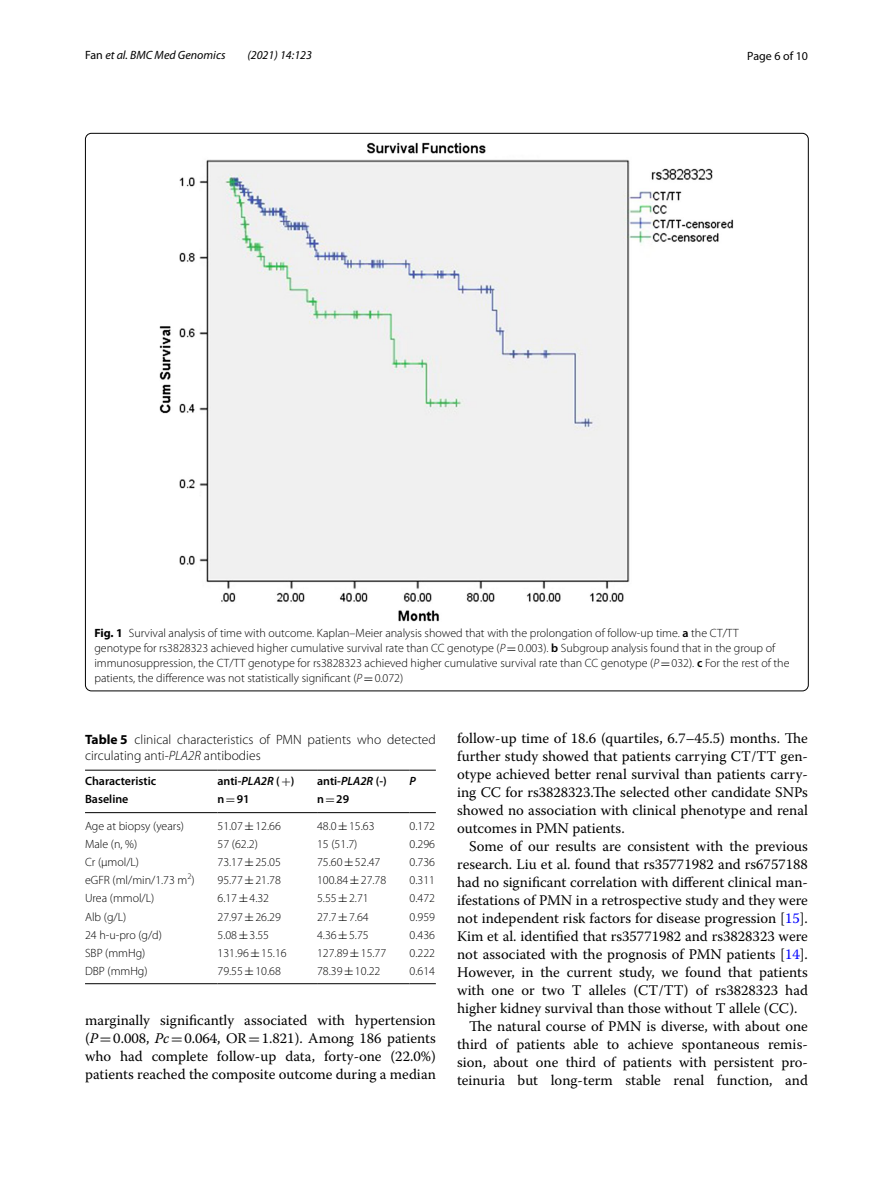
<style>
.page{position:relative;width:893px;height:1187px;background:#fff}
.page>*{position:absolute;margin:0;border:0;box-sizing:border-box;transform-origin:0 0}
.t1{font:14.7px/18px "Warnock Pro";color:#000;text-align:justify}
.t2{font:300 13.5px/16.5px "Myriad Pro";color:#000}
.t3{font:300 12px/15px "Myriad Pro";color:#000}
.t4{font:600 12px "Myriad Pro";color:#000}
.t5{font:italic 12px "Myriad Pro";color:#000}
.t6{font:12px "Myriad Pro";color:#000}
.t7{font:italic 600 12px "Myriad Pro";color:#000}
.s1{font-style:normal}
.s2{font-weight:700}
.s3{font-weight:600}
.s4{font-style:italic}
.s5{font-family:"MTSY";font-weight:400}
.s6{font-family:"MTSY"}
.s7{color:#00f}
</style>
<div class="page">
<img style="left:160px;top:142px;width:574px;height:479px">
<hr style="left:85px;top:769px;width:132px;height:1px;background:#000">
<hr style="left:217px;top:769px;width:100px;height:1px;background:#000">
<hr style="left:317px;top:769px;width:93px;height:1px;background:#000">
<svg style="left:410px;top:769px;width:26px;height:1px"></svg>
<svg style="left:410px;top:812px;width:26px;height:1px"></svg>
<hr style="left:85px;top:812px;width:132px;height:1px;background:#000">
<hr style="left:217px;top:812px;width:100px;height:1px;background:#000">
<hr style="left:317px;top:812px;width:93px;height:1px;background:#000">
<hr style="left:85px;top:983px;width:132px;height:1px;background:#000">
<hr style="left:217px;top:983px;width:100px;height:1px;background:#000">
<hr style="left:317px;top:983px;width:93px;height:1px;background:#000">
<svg style="left:410px;top:983px;width:26px;height:1px"></svg>
<p class="t5" style="left:85px;top:48px;width:142px"><span class="s1">Fan</span> et al. BMC Med Genomics</p>
<p class="t5" style="left:247px;top:48px;width:66px">(2021) 14:123</p>
<p class="t6" style="left:747px;top:48px;width:62px">Page 6 of 10</p>
<p class="t3" style="left:94px;top:625px;width:697px"><span class="s2">Fig. 1</span> Survival analysis of time with outcome. Kaplan–Meier analysis showed that with the prolongation of follow-up time. <span class="s3">a</span> the CT/TT<br>genotype for rs3828323 achieved higher cumulative survival rate than CC genotype (<span class="s4">P</span><span class="s5">=</span>0.003). <span class="s3">b</span> Subgroup analysis found that in the group of immunosuppression, the CT/TT genotype for rs3828323 achieved higher cumulative survival rate than CC genotype (<span class="s4">P</span><span class="s5">=</span>032). <span class="s3">c</span> For the rest of the patients, the difference was not statistically significant (<span class="s4">P</span><span class="s5">=</span>0.072)</p>
<p class="t2" style="left:85px;top:731px;width:352px"><span class="s2">Table 5</span> clinical characteristics of PMN patients who detected circulating anti-<span class="s4">PLA2R</span> antibodies</p>
<p class="t4" style="left:85px;top:772px;width:73px">Characteristic</p>
<p class="t4" style="left:217px;top:772px;width:78px">anti-<span class="s4">PLA2R</span> (<span class="s5">+</span>)</p>
<p class="t4" style="left:317px;top:772px;width:71px">anti-<span class="s4">PLA2R</span> (-)</p>
<p class="t7" style="left:410px;top:772px;width:8px">P</p>
<p class="t4" style="left:85px;top:791px;width:45px">Baseline</p>
<p class="t4" style="left:217px;top:791px;width:34px">n<span class="s5">=</span>91</p>
<p class="t4" style="left:317px;top:791px;width:34px">n<span class="s5">=</span>29</p>
<p class="t3" style="left:85px;top:818px;width:101px">Age at biopsy (years)</p>
<p class="t3" style="left:217px;top:818px;width:65px">51.07<span class="s5">±</span>12.66</p>
<p class="t3" style="left:317px;top:818px;width:59px">48.0<span class="s5">±</span>15.63</p>
<p class="t3" style="left:410px;top:818px;width:27px">0.172</p>
<p class="t3" style="left:85px;top:836px;width:54px">Male (n, %)</p>
<p class="t3" style="left:217px;top:836px;width:42px">57 (62.2)</p>
<p class="t3" style="left:317px;top:836px;width:42px">15 (51.7)</p>
<p class="t3" style="left:410px;top:836px;width:27px">0.296</p>
<p class="t3" style="left:85px;top:854px;width:56px">Cr (μmol/L)</p>
<p class="t3" style="left:217px;top:854px;width:65px">73.17<span class="s5">±</span>25.05</p>
<p class="t3" style="left:317px;top:854px;width:65px">75.60<span class="s5">±</span>52.47</p>
<p class="t3" style="left:410px;top:854px;width:27px">0.736</p>
<p class="t3" style="left:85px;top:872px;width:111px">eGFR (ml/min/1.73 m<sup>2</sup>)</p>
<p class="t3" style="left:217px;top:872px;width:65px">95.77<span class="s5">±</span>21.78</p>
<p class="t3" style="left:317px;top:872px;width:71px">100.84<span class="s5">±</span>27.78</p>
<p class="t3" style="left:410px;top:872px;width:27px">0.311</p>
<p class="t3" style="left:85px;top:891px;width:71px">Urea (mmol/L)</p>
<p class="t3" style="left:217px;top:891px;width:53px">6.17<span class="s5">±</span>4.32</p>
<p class="t3" style="left:317px;top:891px;width:53px">5.55<span class="s5">±</span>2.71</p>
<p class="t3" style="left:410px;top:891px;width:27px">0.472</p>
<p class="t3" style="left:85px;top:909px;width:43px">Alb (g/L)</p>
<p class="t3" style="left:217px;top:909px;width:65px">27.97<span class="s5">±</span>26.29</p>
<p class="t3" style="left:317px;top:909px;width:53px">27.7<span class="s5">±</span>7.64</p>
<p class="t3" style="left:410px;top:909px;width:27px">0.959</p>
<p class="t3" style="left:85px;top:927px;width:78px">24 h-u-pro (g/d)</p>
<p class="t3" style="left:217px;top:927px;width:53px">5.08<span class="s5">±</span>3.55</p>
<p class="t3" style="left:317px;top:927px;width:53px">4.36<span class="s5">±</span>5.75</p>
<p class="t3" style="left:410px;top:927px;width:27px">0.436</p>
<p class="t3" style="left:85px;top:945px;width:62px">SBP (mmHg)</p>
<p class="t3" style="left:217px;top:945px;width:71px">131.96<span class="s5">±</span>15.16</p>
<p class="t3" style="left:317px;top:945px;width:71px">127.89<span class="s5">±</span>15.77</p>
<p class="t3" style="left:410px;top:945px;width:27px">0.222</p>
<p class="t3" style="left:85px;top:963px;width:64px">DBP (mmHg)</p>
<p class="t3" style="left:217px;top:963px;width:65px">79.55<span class="s5">±</span>10.68</p>
<p class="t3" style="left:317px;top:963px;width:65px">78.39<span class="s5">±</span>10.22</p>
<p class="t3" style="left:410px;top:963px;width:27px">0.614</p>
<p class="t1" style="left:85px;top:1010px;width:352px">marginally significantly associated with hypertension (<span class="s4">P</span><span class="s6">=</span>0.008, <span class="s4">Pc</span><span class="s6">=</span>0.064, OR<span class="s6">=</span>1.821). Among 186 patients who had complete follow-up data, forty-one (22.0%) patients reached the composite outcome during a median</p>
<p class="t1" style="left:457px;top:729px;width:352px">follow-up time of 18.6 (quartiles, 6.7–45.5) months. The further study showed that patients carrying CT/TT gen&shy;otype achieved better renal survival than patients carry&shy;ing CC for rs3828323.The selected other candidate SNPs showed no association with clinical phenotype and renal outcomes in PMN patients.</p>
<p class="t1" style="left:469px;top:837px;width:340px">Some of our results are consistent with the previous</p>
<p class="t1" style="left:457px;top:855px;width:352px">research. Liu et al. found that rs35771982 and rs6757188</p>
<p class="t1" style="left:457px;top:873px;width:352px">had no significant correlation with different clinical man-</p>
<p class="t1" style="left:457px;top:891px;width:352px">ifestations of PMN in a retrospective study and they were</p>
<p class="t1" style="left:457px;top:909px;width:352px">not independent risk factors for disease progression [<span class="s7">15</span>].</p>
<p class="t1" style="left:457px;top:927px;width:352px">Kim et al. identified that rs35771982 and rs3828323 were</p>
<p class="t1" style="left:457px;top:945px;width:352px">not associated with the prognosis of PMN patients [<span class="s7">14</span>].</p>
<p class="t1" style="left:457px;top:963px;width:352px">However, in the current study, we found that patients</p>
<p class="t1" style="left:457px;top:981px;width:352px">with one or two T alleles (CT/TT) of rs3828323 had</p>
<p class="t1" style="left:457px;top:999px;width:342px">higher kidney survival than those without T allele (CC).</p>
<p class="t1" style="left:469px;top:1017px;width:340px">The natural course of PMN is diverse, with about one</p>
<p class="t1" style="left:457px;top:1035px;width:352px">third of patients able to achieve spontaneous remis-</p>
<p class="t1" style="left:457px;top:1053px;width:352px">sion, about one third of patients with persistent pro-</p>
<p class="t1" style="left:457px;top:1071px;width:352px">teinuria but long-term stable renal function, and</p>
</div>
